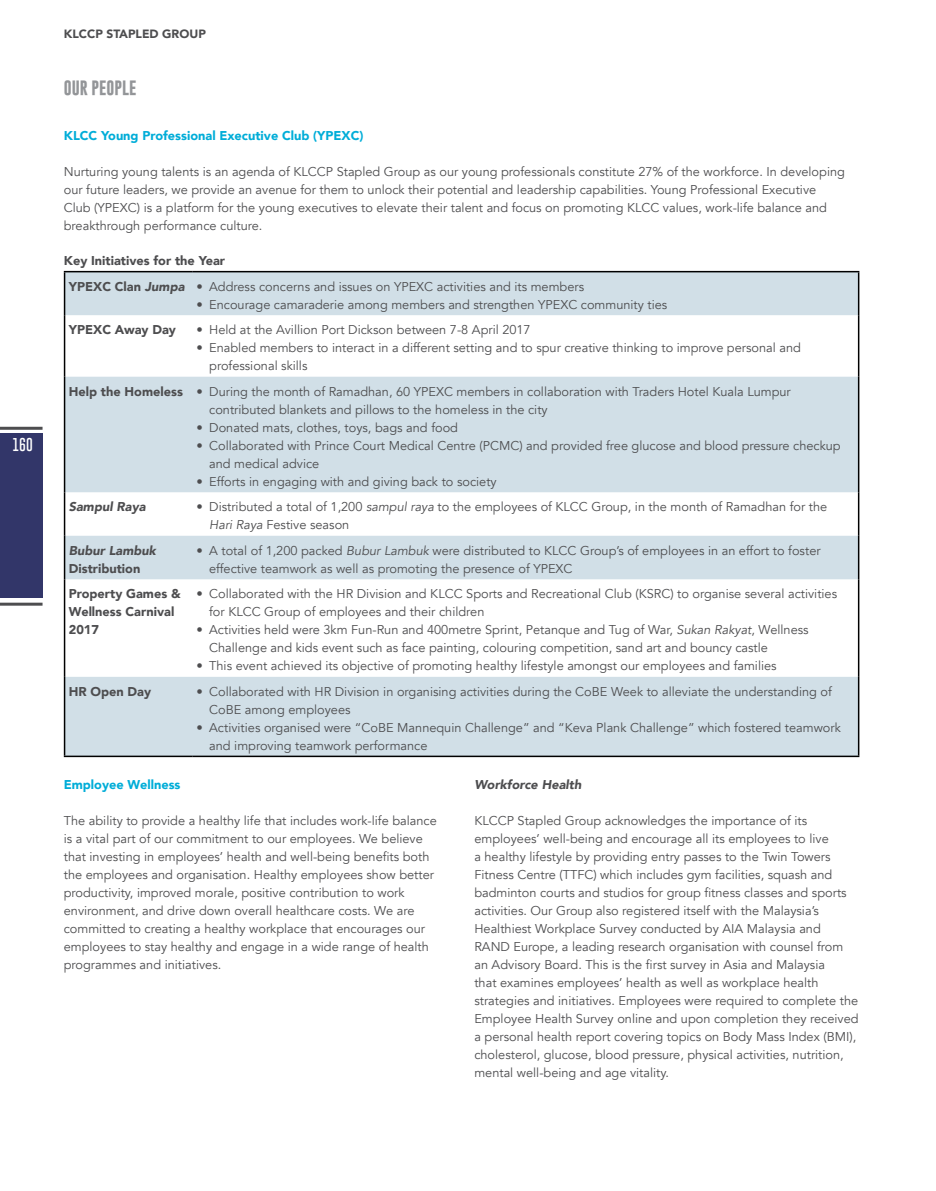
<style>
.page{position:relative;width:936px;height:1191px;background:#fff}
.page>*{position:absolute;margin:0;border:0;box-sizing:border-box;transform-origin:0 0}
.t1{font:700 15px "Gobold";color:#939598}
.t2{font:100 13.5px "Gobold";color:#fff}
.t3{font:12.75px/18px "Avenir";color:#4d4d4f}
.t4{font:900 12.75px/18px "Avenir";color:#4d4d4f}
.t5{font:900 12.75px "Avenir";color:#00add8}
.t6{font:italic 900 12.75px "Avenir";color:#4d4d4f}
.t7{font:900 12px "Avenir";color:#4d4d4f}
.s1{font-weight:900}
.s2{font-weight:900;font-style:italic}
.s3{font-style:italic}
</style>
<div class="page">
<div style="left:0;top:433px;width:43px;height:164px;background:#323669"></div>
<hr style="left:0;top:427px;width:43px;height:3px;background:#4d4d4f">
<hr style="left:0;top:602px;width:43px;height:3px;background:#4d4d4f">
<svg style="left:65px;top:272px;width:792px;height:483px"></svg>
<div style="left:65px;top:377px;width:792px;height:115px;background:#d1dfe7"></div>
<hr style="left:64px;top:271px;width:128px;height:1px;background:#000">
<hr style="left:64px;top:272px;width:1px;height:43px;background:#000">
<hr style="left:192px;top:271px;width:667px;height:1px;background:#000">
<hr style="left:857px;top:272px;width:2px;height:43px;background:#000">
<hr style="left:64px;top:315px;width:1px;height:62px;background:#000">
<hr style="left:857px;top:315px;width:2px;height:62px;background:#000">
<hr style="left:64px;top:377px;width:1px;height:115px;background:#000">
<hr style="left:857px;top:377px;width:2px;height:115px;background:#000">
<hr style="left:64px;top:492px;width:1px;height:44px;background:#000">
<hr style="left:857px;top:492px;width:2px;height:44px;background:#000">
<hr style="left:64px;top:536px;width:1px;height:43px;background:#000">
<hr style="left:857px;top:536px;width:2px;height:43px;background:#000">
<hr style="left:64px;top:579px;width:1px;height:98px;background:#000">
<hr style="left:857px;top:579px;width:2px;height:98px;background:#000">
<hr style="left:64px;top:677px;width:1px;height:78px;background:#000">
<hr style="left:857px;top:677px;width:2px;height:78px;background:#000">
<hr style="left:64px;top:755px;width:128px;height:2px;background:#000">
<hr style="left:192px;top:755px;width:667px;height:2px;background:#000">
<p class="t2" style="left:12px;top:435px;width:22px">160</p>
<p class="t7" style="left:64px;top:23px;width:143px">KLCCP STAPLED GROUP</p>
<p class="t1" style="left:64px;top:78px;width:74px">OUR PEOPLE</p>
<p class="t5" style="left:64px;top:125px;width:301px">KLCC Young Professional Executive Club (YPEXC)</p>
<p class="t3" style="left:64px;top:163px;width:782px">Nurturing young talents is an agenda of KLCCP Stapled Group as our young professionals constitute 27% of the workforce. In developing our future leaders, we provide an avenue for them to unlock their potential and leadership capabilities. Young Professional Executive Club (YPEXC) is a platform for the young executives to elevate their talent and focus on promoting KLCC values, work-life balance and breakthrough performance culture.</p>
<p class="t3" style="left:69px;top:248px;width:517px;line-height:25.8px;text-indent:-5px"><span class="s1">Key Initiatives for the Year<br>YPEXC Clan</span> <span class="s2">Jumpa</span> • Address concerns and issues on YPEXC activities and its members</p>
<p class="t3" style="left:196px;top:296px;width:472px">• Encourage camaraderie among members and strengthen YPEXC community ties</p>
<p class="t4" style="left:69px;top:320px;width:109px">YPEXC Away Day</p>
<p class="t3" style="left:196px;top:321px;width:336px">• Held at the Avillion Port Dickson between 7-8 April 2017</p>
<p class="t3" style="left:209px;top:339px;width:593px;text-indent:-13px">• Enabled members to interact in a different setting and to spur creative thinking to improve personal and professional skills</p>
<p class="t3" style="left:209px;top:383px;width:583px;text-indent:-140px"><span class="s1">Help the Homeless</span> • During the month of Ramadhan, 60 YPEXC members in collaboration with Traders Hotel Kuala Lumpur contributed blankets and pillows to the homeless in the city</p>
<p class="t3" style="left:196px;top:419px;width:263px">• Donated mats, clothes, toys, bags and food</p>
<p class="t3" style="left:209px;top:437px;width:633px;text-indent:-13px">• Collaborated with Prince Court Medical Centre (PCMC) and provided free glucose and blood pressure checkup and medical advice</p>
<p class="t3" style="left:196px;top:473px;width:302px">• Efforts in engaging with and giving back to society</p>
<p class="t6" style="left:69px;top:496px;width:78px">Sampul Raya</p>
<p class="t3" style="left:209px;top:498px;width:619px;text-indent:-13px">• Distributed a total of 1,200 <span class="s3">sampul raya</span> to the employees of KLCC Group, in the month of Ramadhan for the<br><span class="s3">Hari Raya</span> Festive season</p>
<p class="t6" style="left:69px;top:540px;width:89px">Bubur Lambuk</p>
<p class="t4" style="left:69px;top:559px;width:73px">Distribution</p>
<p class="t3" style="left:209px;top:542px;width:613px;text-indent:-13px">• A total of 1,200 packed <span class="s3">Bubur Lambuk</span> were distributed to KLCC Group’s of employees in an effort to foster effective teamwork as well as promoting the presence of YPEXC</p>
<p class="t4" style="left:69px;top:584px;width:113px">Property Games &amp;<br>Wellness Carnival<br>2017</p>
<p class="t3" style="left:209px;top:585px;width:629px;text-indent:-13px">• Collaborated with the HR Division and KLCC Sports and Recreational Club (KSRC) to organise several activities for KLCC Group of employees and their children</p>
<p class="t3" style="left:209px;top:621px;width:601px;text-indent:-13px">• Activities held were 3km Fun-Run and 400metre Sprint, Petanque and Tug of War, <span class="s3">Sukan Rakyat</span>, Wellness<br>Challenge and kids event such as face painting, colouring competition, sand art and bouncy castle</p>
<p class="t3" style="left:196px;top:657px;width:581px">• This event achieved its objective of promoting healthy lifestyle amongst our employees and families</p>
<p class="t4" style="left:69px;top:682px;width:84px">HR Open Day</p>
<p class="t3" style="left:209px;top:683px;width:624px;text-indent:-13px">• Collaborated with HR Division in organising activities during the CoBE Week to alleviate the understanding of<br>CoBE among employees</p>
<p class="t3" style="left:209px;top:719px;width:633px;text-indent:-13px">• Activities organised were “CoBE Mannequin Challenge” and “Keva Plank Challenge” which fostered teamwork and improving teamwork performance</p>
<p class="t5" style="left:64px;top:773px;width:118px">Employee Wellness</p>
<p class="t3" style="left:64px;top:812px;width:374px">The ability to provide a healthy life that includes work-life balance is a vital part of our commitment to our employees. We believe that investing in employees’ health and well-being benefits both the employees and organisation. Healthy employees show better productivity, improved morale, positive contribution to work environment, and drive down overall healthcare costs. We are committed to creating a healthy workplace that encourages our employees to stay healthy and engage in a wide range of health programmes and initiatives.</p>
<p class="t6" style="left:474px;top:774px;width:108px">Workforce Health</p>
<p class="t3" style="left:474px;top:812px;width:385px">KLCCP Stapled Group acknowledges the importance of its employees’ well-being and encourage all its employees to live<br>a healthy lifestyle by providing entry passes to the Twin Towers Fitness Centre (TTFC) which includes gym facilities, squash and badminton courts and studios for group fitness classes and sports activities. Our Group also registered itself with the Malaysia’s Healthiest Workplace Survey conducted by AIA Malaysia and RAND Europe, a leading research organisation with counsel from an Advisory Board. This is the first survey in Asia and Malaysia<br>that examines employees’ health as well as workplace health strategies and initiatives. Employees were required to complete the Employee Health Survey online and upon completion they received a personal health report covering topics on Body Mass Index (BMI), cholesterol, glucose, blood pressure, physical activities, nutrition, mental well-being and age vitality.</p>
</div>
